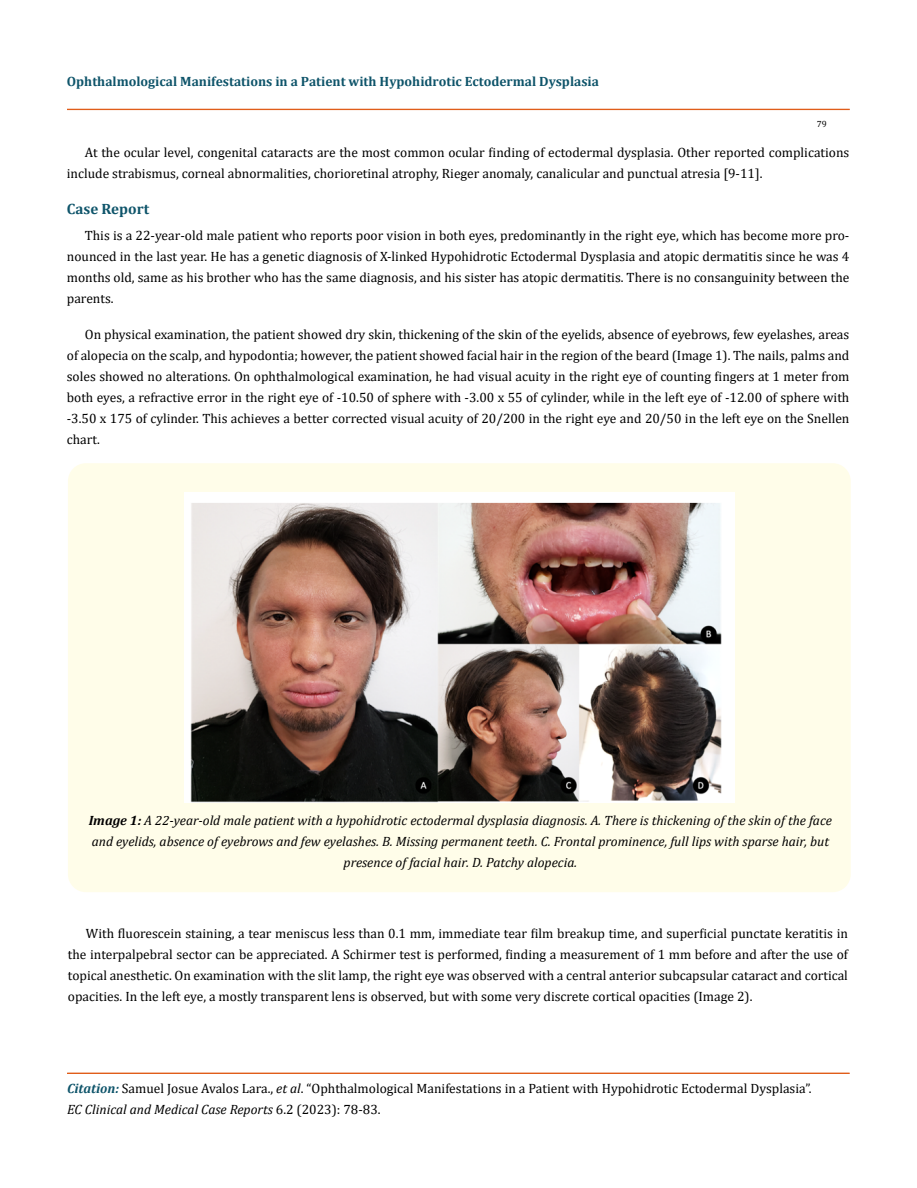
<style>
.page{position:relative;width:917px;height:1188px;background:#fff}
.page>*{position:absolute;margin:0;border:0;box-sizing:border-box;transform-origin:0 0}
.t1{font:700 15px "Cambria";color:#0e546a}
.t2{font:13.5px/21px "Cambria";color:#000;text-align:justify}
.t3{font:italic 13.5px/21px "Cambria";color:#000;text-align:center}
.t4{font:700 13.5px "Cambria";color:#0e546a}
.t5{font:9px "Cambria";color:#000}
.s1{font-weight:700}
.s2{font-weight:700;font-style:italic;color:#0e546a}
.s3{font-style:italic}
</style>
<div class="page">
<div style="left:67px;top:109px;width:782px;height:1px;border:1px solid #e05d1a"></div>
<div style="left:67px;top:1073px;width:782px;height:1px;border:1px solid #e05d1a"></div>
<div style="left:68px;top:463px;width:782px;height:429px;background:#fffde9;border-radius:18px"></div>
<img style="left:184px;top:493px;width:550px;height:309px">
<p class="t4" style="left:67px;top:72px;width:533px">Ophthalmological Manifestations in a Patient with Hypohidrotic Ectodermal Dysplasia</p>
<p class="t5" style="left:816px;top:118px;width:11px">79</p>
<p class="t2" style="left:67px;top:142px;width:784px;text-indent:18px">At the ocular level, congenital cataracts are the most common ocular finding of ectodermal dysplasia. Other reported complications include strabismus, corneal abnormalities, chorioretinal atrophy, Rieger anomaly, canalicular and punctual atresia [9-11].</p>
<p class="t1" style="left:67px;top:198px;width:84px">Case Report</p>
<p class="t2" style="left:67px;top:224px;width:784px;text-indent:18px">This is a 22-year-old male patient who reports poor vision in both eyes, predominantly in the right eye, which has become more pro&shy;nounced in the last year. He has a genetic diagnosis of X-linked Hypohidrotic Ectodermal Dysplasia and atopic dermatitis since he was 4 months old, same as his brother who has the same diagnosis, and his sister has atopic dermatitis. There is no consanguinity between the parents.</p>
<p class="t2" style="left:67px;top:323px;width:784px;text-indent:18px">On physical examination, the patient showed dry skin, thickening of the skin of the eyelids, absence of eyebrows, few eyelashes, areas of alopecia on the scalp, and hypodontia; however, the patient showed facial hair in the region of the beard (Image 1). The nails, palms and soles showed no alterations. On ophthalmological examination, he had visual acuity in the right eye of counting fingers at 1 meter from both eyes, a refractive error in the right eye of -10.50 of sphere with -3.00 x 55 of cylinder, while in the left eye of -12.00 of sphere with -3.50 x 175 of cylinder. This achieves a better corrected visual acuity of 20/200 in the right eye and 20/50 in the left eye on the Snellen chart.</p>
<p class="t3" style="left:89px;top:810px;width:744px"><span class="s1">Image 1:</span> A 22-year-old male patient with a hypohidrotic ectodermal dysplasia diagnosis. A. There is thickening of the skin of the face and eyelids, absence of eyebrows and few eyelashes. B. Missing permanent teeth. C. Frontal prominence, full lips with sparse hair, but presence of facial hair. D. Patchy alopecia.</p>
<p class="t2" style="left:68px;top:922px;width:781px;text-indent:18px">With fluorescein staining, a tear meniscus less than 0.1 mm, immediate tear film breakup time, and superficial punctate keratitis in the interpalpebral sector can be appreciated. A Schirmer test is performed, finding a measurement of 1 mm before and after the use of topical anesthetic. On examination with the slit lamp, the right eye was observed with a central anterior subcapsular cataract and cortical opacities. In the left eye, a mostly transparent lens is observed, but with some very discrete cortical opacities (Image 2).</p>
<p class="t2" style="left:67px;top:1078px;width:746px"><span class="s2">Citation:</span> Samuel Josue Avalos Lara., <span class="s3">et al</span>. “Ophthalmological Manifestations in a Patient with Hypohidrotic Ectodermal Dysplasia”.<br><span class="s3">EC Clinical and Medical Case Reports</span> 6.2 (2023): 78-83.</p>
</div>
